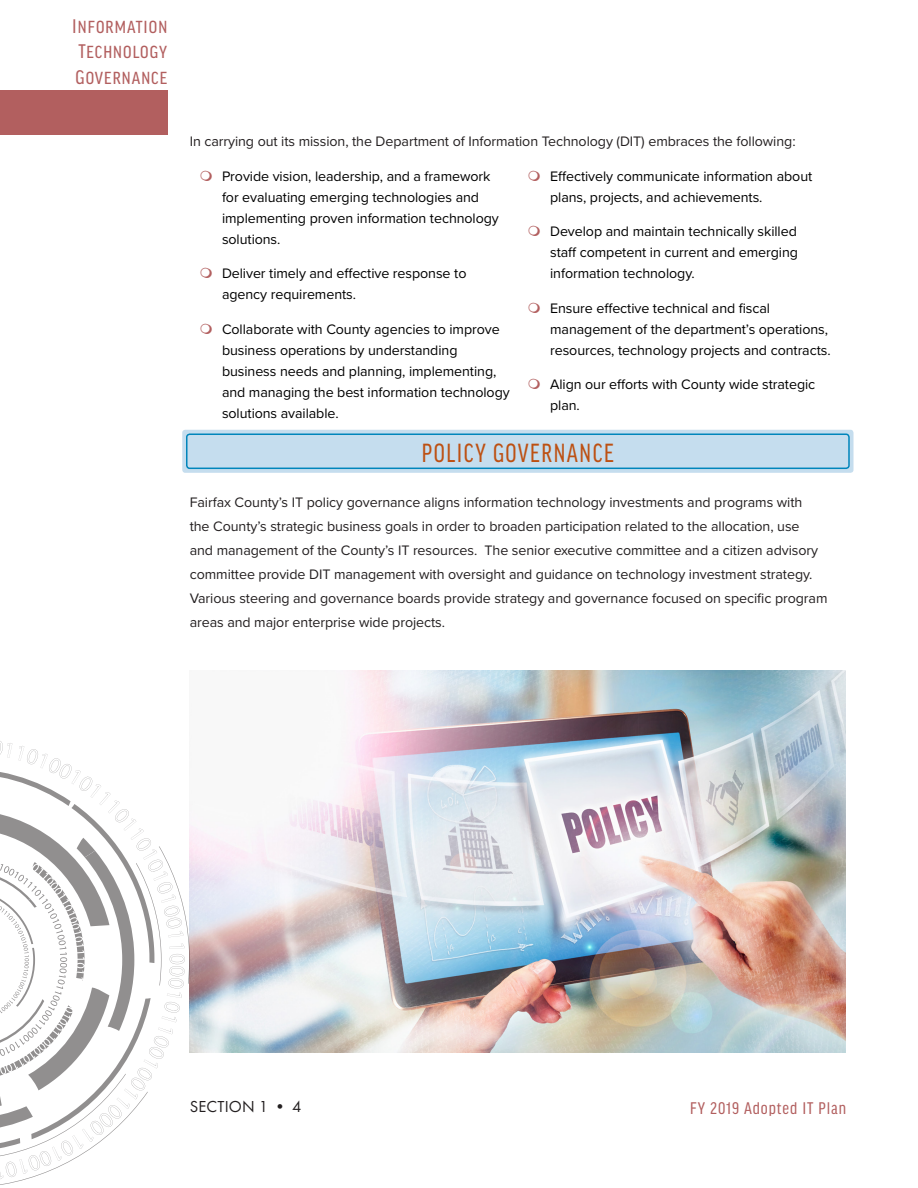
<style>
.page{position:relative;width:918px;height:1188px;background:#fff}
.page>*{position:absolute;margin:0;border:0;box-sizing:border-box;transform-origin:0 0}
.Section_Separation{font:condensed 28.05px "Good Headline Pro";letter-spacing:.06em;color:#bd5012;scale:.91 1}
.t1{font:condensed 21px/25.2px "Good Headline Pro";letter-spacing:.05em;color:#b25f5f;text-align:justify}
.t2{font:condensed 18px "Good Headline Pro";letter-spacing:.05em;color:#b25f5f}
.t3{font:16.5px "Futura PT";color:#231f20}
.t4{font:14.25px/21px "Proxima Nova";letter-spacing:-.005em;color:#000}
.Main_Body{font:14.25px/24px "Proxima Nova";letter-spacing:-.005em;color:#231f20}
</style>
<div class="page">
<img style="left:190px;top:670px;width:656px;height:383px">
<svg style="left:0;top:741px;width:190px;height:444px"></svg>
<div style="left:0;top:90px;width:167px;height:45px;background:#b25f5f"></div>
<div style="left:182px;top:430px;width:672px;height:43px;background:#c5ddee;border-radius:3px"></div>
<div style="left:186px;top:434px;width:664px;height:35px;border:2px solid #0085bb;border-radius:3px"></div>
<h2 class="t1" style="left:72px;top:14px;width:97px">Information Technology Governance</h2>
<p class="Main_Body" style="left:190px;top:129px;width:607px">In carrying out its mission, the Department of Information Technology (DIT) embraces the following:</p>
<p class="t4" style="left:222px;top:165px;width:278px">Provide vision, leadership, and a framework for evaluating emerging technologies and implementing proven information technology solutions.</p>
<p class="t4" style="left:222px;top:262px;width:246px">Deliver timely and effective response to agency requirements.</p>
<p class="t4" style="left:222px;top:318px;width:289px">Collaborate with County agencies to improve business operations by understanding business needs and planning, implementing, and managing the best information technology solutions available.</p>
<p class="t4" style="left:550px;top:165px;width:264px">Effectively communicate information about plans, projects, and achievements.</p>
<p class="t4" style="left:550px;top:220px;width:249px;text-align:justify">Develop and maintain technically skilled staff competent in current and emerging information technology.</p>
<p class="t4" style="left:550px;top:297px;width:282px">Ensure effective technical and fiscal management of the department’s operations, resources, technology projects and contracts.</p>
<p class="t4" style="left:550px;top:373px;width:267px">Align our efforts with County wide strategic plan.</p>
<p class="Section_Separation" style="left:422px;top:438px;width:213px">POLICY GOVERNANCE</p>
<p class="Main_Body" style="left:190px;top:489px;width:639px">Fairfax County’s IT policy governance aligns information technology investments and programs with<br>the County’s strategic business goals in order to broaden participation related to the allocation, use<br>and management of the County’s IT resources. The senior executive committee and a citizen advisory committee provide DIT management with oversight and guidance on technology investment strategy.<br>Various steering and governance boards provide strategy and governance focused on specific program areas and major enterprise wide projects.</p>
<p class="t3" style="left:190px;top:1097px;width:113px">SECTION 1 • 4</p>
<p class="t2" style="left:690px;top:1098px;width:157px">FY 2019 Adopted IT Plan</p>
</div>
